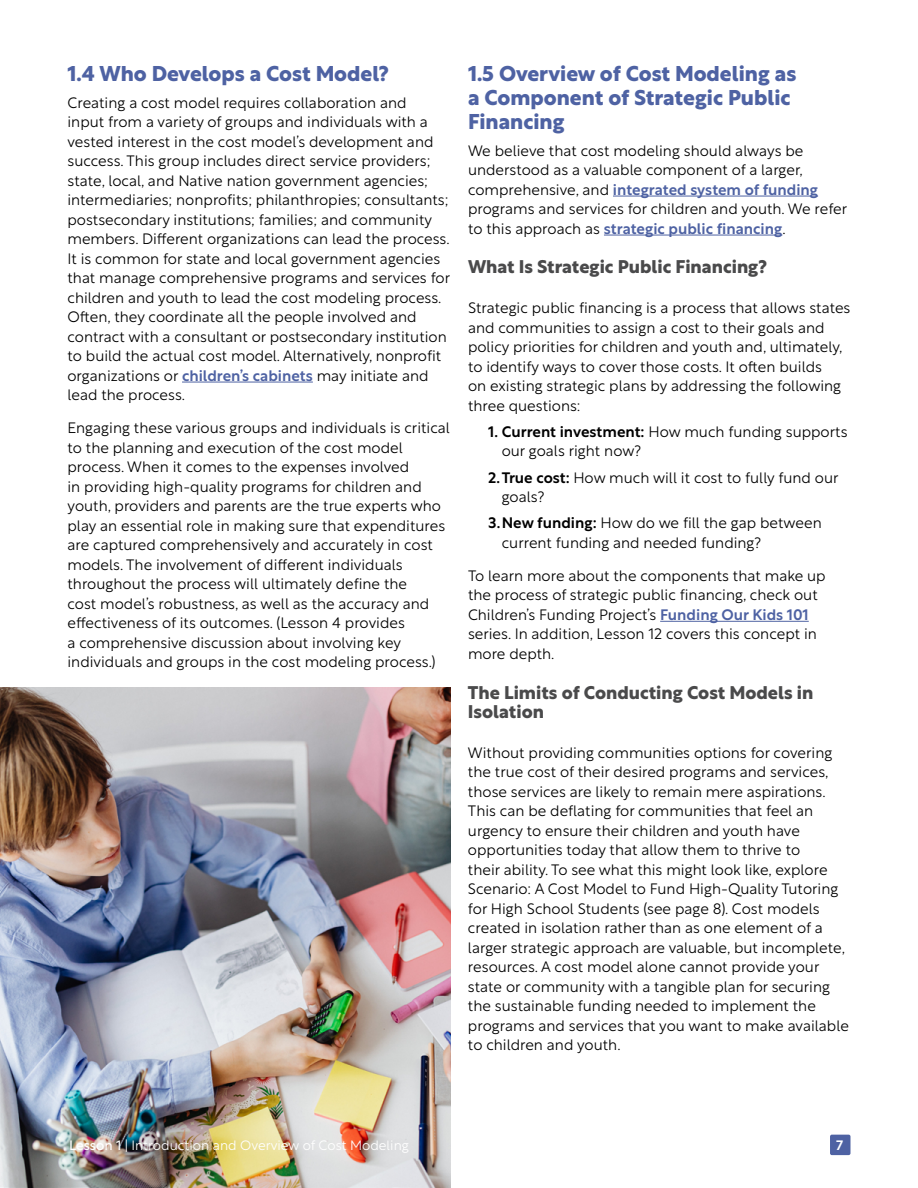
<style>
.page{position:relative;width:918px;height:1188px;background:#fff}
.page>*{position:absolute;margin:0;border:0;box-sizing:border-box;transform-origin:0 0}
.t1{font:700 21px/24px "Rustica";color:#4e62a3}
.t2{font:700 18px/19.5px "Rustica";color:#4a4a4b}
.t3{font:300 15px/19.5px "Rustica";color:#000}
.t4{font:300 13.5px "Rustica";color:#fff}
.t5{font:500 13.5px "Rustica";color:#fff}
.s1{font-weight:500;color:#4e62a3}
.s2{font-weight:500}
.s3{font-weight:400}
</style>
<div class="page">
<hr style="left:182px;top:382px;width:131px;height:1px;background:#4e62a3">
<hr style="left:613px;top:196px;width:205px;height:1px;background:#4e62a3">
<hr style="left:604px;top:235px;width:178px;height:1px;background:#4e62a3">
<hr style="left:660px;top:621px;width:149px;height:1px;background:#4e62a3">
<img style="left:0;top:688px;width:450px;height:500px">
<div style="left:830px;top:1135px;width:21px;height:20px;background:#4e62a3;border-radius:2px"></div>
<h1 class="t1" style="left:68px;top:60px;width:323px">1.4 Who Develops a Cost Model?</h1>
<p class="t3" style="left:68px;top:91px;width:384px">Creating a cost model requires collaboration and<br>input from a variety of groups and individuals with a vested interest in the cost model’s development and success. This group includes direct service providers; state, local, and Native nation government agencies; intermediaries; nonprofits; philanthropies; consultants; postsecondary institutions; families; and community members. Different organizations can lead the process.<br>It is common for state and local government agencies that manage comprehensive programs and services for children and youth to lead the cost modeling process.<br>Often, they coordinate all the people involved and contract with a consultant or postsecondary institution to build the actual cost model. Alternatively, nonprofit organizations or <span class="s1">children’s cabinets</span> may initiate and lead the process.</p>
<p class="t3" style="left:68px;top:416px;width:384px">Engaging these various groups and individuals is critical to the planning and execution of the cost model process. When it comes to the expenses involved<br>in providing high-quality programs for children and youth, providers and parents are the true experts who play an essential role in making sure that expenditures are captured comprehensively and accurately in cost models. The involvement of different individuals throughout the process will ultimately define the<br>cost model’s robustness, as well as the accuracy and effectiveness of its outcomes. (Lesson 4 provides<br>a comprehensive discussion about involving key individuals and groups in the cost modeling process.)</p>
<h1 class="t1" style="left:468px;top:60px;width:330px">1.5 Overview of Cost Modeling as a Component of Strategic Public<br>Financing</h1>
<p class="t3" style="left:468px;top:139px;width:381px">We believe that cost modeling should always be understood as a valuable component of a larger, comprehensive, and <span class="s1">integrated system of funding </span>programs and services for children and youth. We refer to this approach as <span class="s1">strategic public financing</span>.</p>
<p class="t2" style="left:468px;top:256px;width:301px">What Is Strategic Public Financing?</p>
<p class="t3" style="left:468px;top:296px;width:384px">Strategic public financing is a process that allows states and communities to assign a cost to their goals and policy priorities for children and youth and, ultimately, to identify ways to cover those costs. It often builds<br>on existing strategic plans by addressing the following three questions:</p>
<p class="t3" style="left:502px;top:420px;width:347px;text-indent:-14px"><span class="s2">1. Current investment:</span> How much funding supports our goals right now?</p>
<p class="t3" style="left:502px;top:466px;width:338px;text-indent:-14px"><span class="s2">2.True cost:</span> How much will it cost to fully fund our goals?</p>
<p class="t3" style="left:502px;top:512px;width:322px;text-indent:-14px"><span class="s2">3.New funding:</span> How do we fill the gap between current funding and needed funding?</p>
<p class="t3" style="left:468px;top:564px;width:359px">To learn more about the components that make up the process of strategic public financing, check out Children’s Funding Project’s <span class="s1">Funding Our Kids 101 </span>series. In addition, Lesson 12 covers this concept in more depth.</p>
<p class="t2" style="left:468px;top:681px;width:347px">The Limits of Conducting Cost Models in<br>Isolation</p>
<p class="t3" style="left:468px;top:741px;width:382px">Without providing communities options for covering the true cost of their desired programs and services, those services are likely to remain mere aspirations.<br>This can be deflating for communities that feel an urgency to ensure their children and youth have opportunities today that allow them to thrive to<br>their ability. To see what this might look like, explore Scenario: A Cost Model to Fund High-Quality Tutoring for High School Students (see page 8). Cost models created in isolation rather than as one element of a larger strategic approach are valuable, but incomplete, resources. A cost model alone cannot provide your state or community with a tangible plan for securing the sustainable funding needed to implement the programs and services that you want to make available to children and youth.</p>
<p class="t4" style="left:69px;top:1133px;width:341px"><span class="s3">Lesson 1</span> | Introduction and Overview of Cost Modeling</p>
<p class="t5" style="left:836px;top:1133px;width:8px">7</p>
</div>
